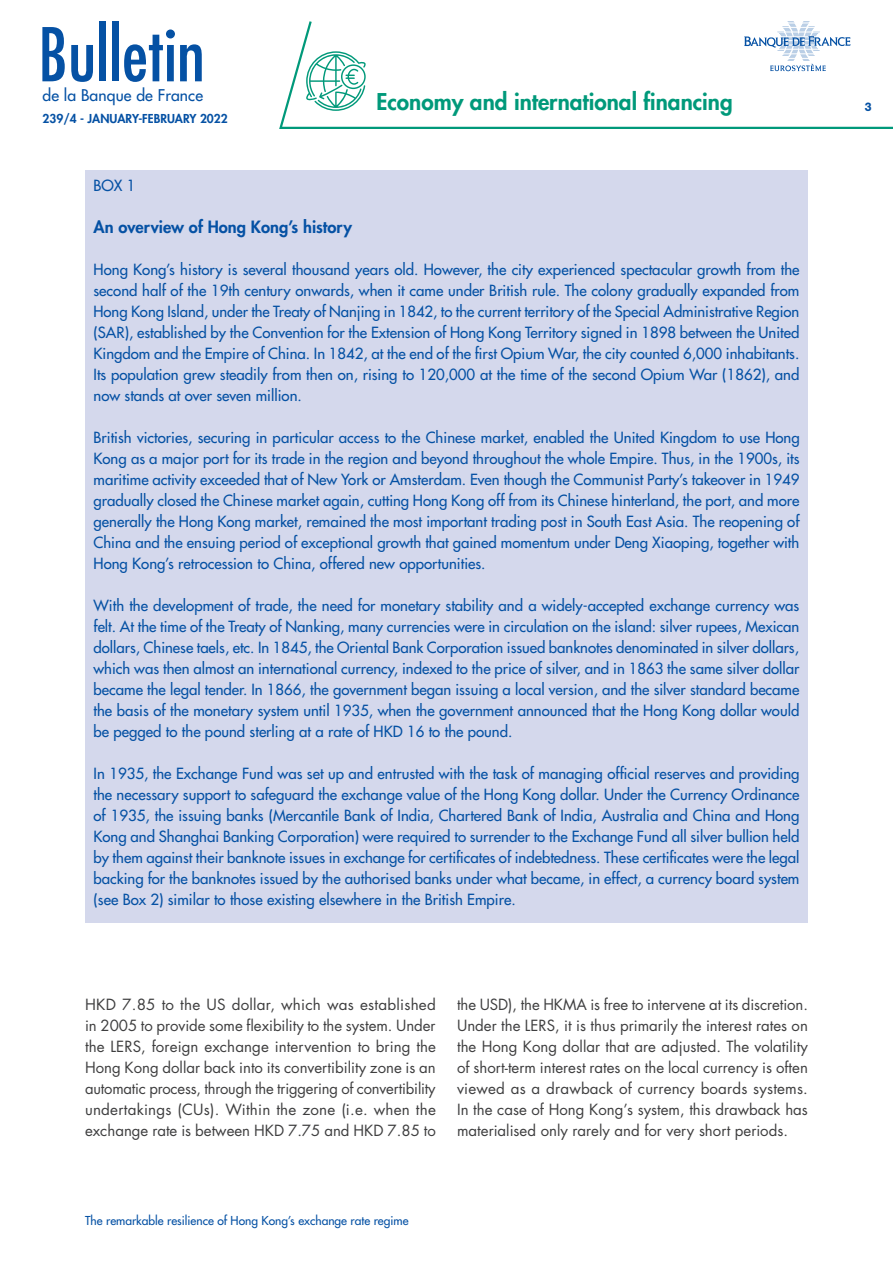
<style>
.page{position:relative;width:893px;height:1263px;background:#fff}
.page>*{position:absolute;margin:0;border:0;box-sizing:border-box;transform-origin:0 0}
.t1{font:condensed 72px "Futura Std";color:#0551a4}
.t2{font:800 22.5px "Futura Std";color:#00997a}
.t3{font:800 16.5px "Futura Std";color:#0551a4}
.t4{font:500 15.75px "Futura Std";letter-spacing:.01em;color:#0551a4}
.t5{font:500 15px/21px "Futura Std";color:#0551a4;text-align:justify}
.t6{font:15px/21px "Futura Std";color:#3e3e3f;text-align:justify}
.t7{font:500 12px "Futura Std";color:#0551a4}
.t8{font:800 12px "Futura Std";color:#0551a4}
.t9{font:800 12px "Helvetica Neue LT Std";color:#0551a4;scale:.9 1}
</style>
<div class="page">
<svg style="left:279px;top:21px;width:614px;height:108px"></svg>
<svg style="left:306px;top:51px;width:60px;height:60px"></svg>
<svg style="left:744px;top:22px;width:106px;height:49px"></svg>
<div style="left:85px;top:170px;width:723px;height:752px;background:#d4d8ec"></div>
<h1 class="t1" style="left:38px;top:12px;width:168px">Bulletin</h1>
<p class="t4" style="left:43px;top:86px;width:162px">de la Banque de France</p>
<p class="t8" style="left:43px;top:111px;width:187px">239/4 - JANUARY-FEBRUARY 2022</p>
<h2 class="t2" style="left:376px;top:88px;width:358px">Economy and international financing</h2>
<p class="t9" style="left:865px;top:99px;width:9px">3</p>
<p class="t5" style="left:94px;top:175px;width:44px">BOX 1</p>
<p class="t3" style="left:94px;top:217px;width:260px">An overview of Hong Kong’s history</p>
<p class="t5" style="left:94px;top:259px;width:708px">Hong Kong’s history is several thousand years old. However, the city experienced spectacular growth from the second half of the 19th century onwards, when it came under British rule. The colony gradually expanded from Hong Kong Island, under the Treaty of Nanjing in 1842, to the current territory of the Special Administrative Region (SAR), established by the Convention for the Extension of Hong Kong Territory signed in 1898 between the United Kingdom and the Empire of China. In 1842, at the end of the first Opium War, the city counted 6,000 inhabitants.<br>Its population grew steadily from then on, rising to 120,000 at the time of the second Opium War (1862), and now stands at over seven million.</p>
<p class="t5" style="left:94px;top:427px;width:708px">British victories, securing in particular access to the Chinese market, enabled the United Kingdom to use Hong Kong as a major port for its trade in the region and beyond throughout the whole Empire. Thus, in the 1900s, its maritime activity exceeded that of New York or Amsterdam. Even though the Communist Party’s takeover in 1949 gradually closed the Chinese market again, cutting Hong Kong off from its Chinese hinterland, the port, and more generally the Hong Kong market, remained the most important trading post in South East Asia. The reopening of China and the ensuing period of exceptional growth that gained momentum under Deng Xiaoping, together with Hong Kong’s retrocession to China, offered new opportunities.</p>
<p class="t5" style="left:94px;top:595px;width:707px">With the development of trade, the need for monetary stability and a widely-accepted exchange currency was felt. At the time of the Treaty of Nanking, many currencies were in circulation on the island: silver rupees, Mexican dollars, Chinese taels, etc. In 1845, the Oriental Bank Corporation issued banknotes denominated in silver dollars, which was then almost an international currency, indexed to the price of silver, and in 1863 the same silver dollar became the legal tender. In 1866, the government began issuing a local version, and the silver standard became the basis of the monetary system until 1935, when the government announced that the Hong Kong dollar would be pegged to the pound sterling at a rate of HKD 16 to the pound.</p>
<p class="t5" style="left:94px;top:763px;width:707px">In 1935, the Exchange Fund was set up and entrusted with the task of managing official reserves and providing the necessary support to safeguard the exchange value of the Hong Kong dollar. Under the Currency Ordinance of 1935, the issuing banks (Mercantile Bank of India, Chartered Bank of India, Australia and China and Hong Kong and Shanghai Banking Corporation) were required to surrender to the Exchange Fund all silver bullion held by them against their banknote issues in exchange for certificates of indebtedness. These certificates were the legal backing for the banknotes issued by the authorised banks under what became, in effect, a currency board system (see Box 2) similar to those existing elsewhere in the British Empire.</p>
<p class="t6" style="left:85px;top:994px;width:352px">HKD 7.85 to the US dollar, which was established in 2005 to provide some flexibility to the system. Under the LERS, foreign exchange intervention to bring the Hong Kong dollar back into its convertibility zone is an automatic process, through the triggering of convertibility undertakings (CUs). Within the zone (i.e. when the exchange rate is between HKD 7.75 and HKD 7.85 to</p>
<p class="t6" style="left:457px;top:994px;width:352px">the USD), the HKMA is free to intervene at its discretion.<br>Under the LERS, it is thus primarily the interest rates on the Hong Kong dollar that are adjusted. The volatility of short-term interest rates on the local currency is often viewed as a drawback of currency boards systems.<br>In the case of Hong Kong’s system, this drawback has materialised only rarely and for very short periods.</p>
<p class="t7" style="left:85px;top:1213px;width:325px">The remarkable resilience of Hong Kong’s exchange rate regime</p>
</div>
